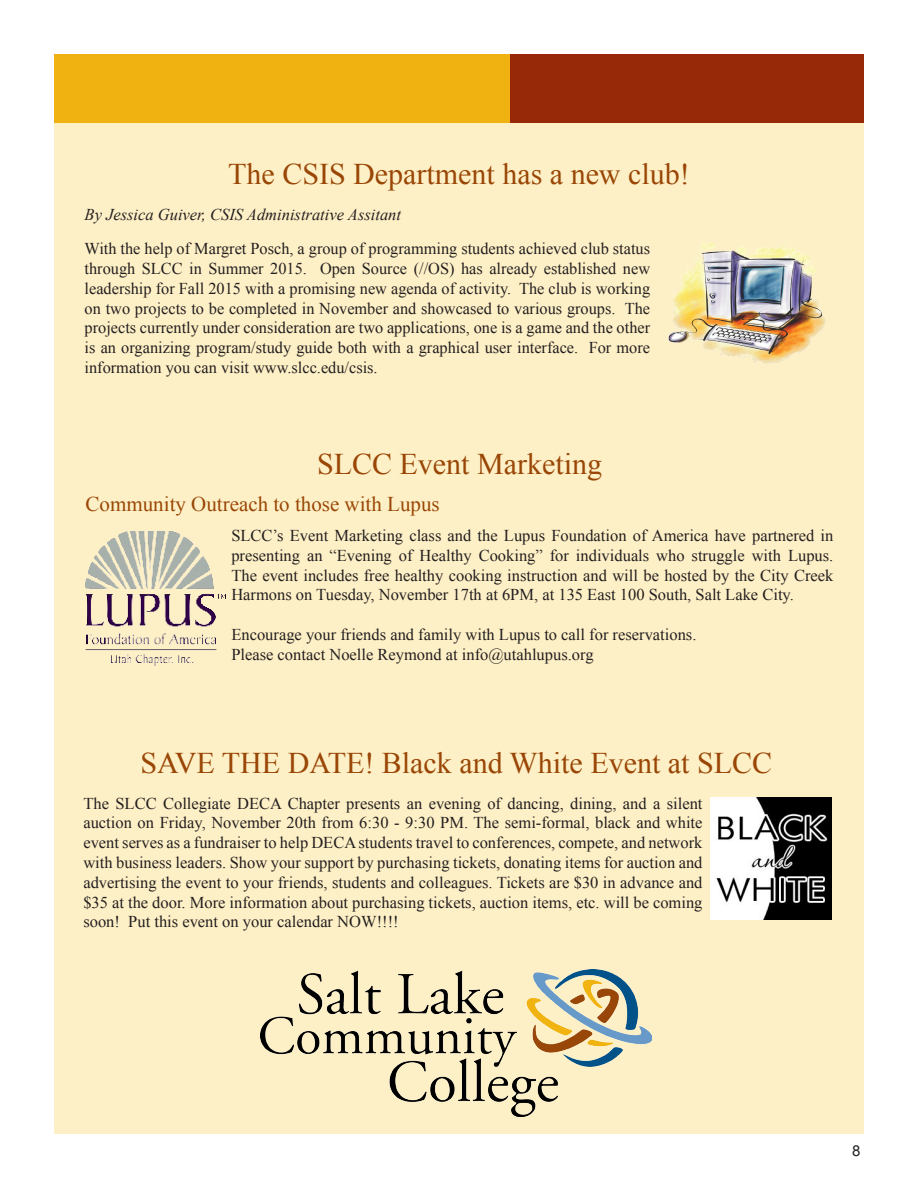
<style>
.page{position:relative;width:918px;height:1188px;background:#fff}
.page>*{position:absolute;margin:0;border:0;box-sizing:border-box;transform-origin:0 0}
.t1{font:30px "Times New Roman";color:#994606}
.t2{font:21px "Times New Roman";color:#994606}
.Normal_Type{font:16.5px/19.8px "Times New Roman";color:#231f20;text-align:justify}
.Normal_Type-2{font:italic 16.5px "Times New Roman";color:#231f20}
.t3{font:15px "Arial";color:#231f20}
</style>
<div class="page">
<div style="left:54px;top:54px;width:810px;height:1080px;background:#fef0c6"></div>
<div style="left:54px;top:54px;width:457px;height:68px;background:#efb211"></div>
<div style="left:511px;top:54px;width:353px;height:68px;background:#972808"></div>
<img style="left:86px;top:532px;width:139px;height:134px">
<img style="left:711px;top:797px;width:121px;height:123px">
<img style="left:261px;top:969px;width:391px;height:148px">
<img style="left:668px;top:242px;width:158px;height:122px">
<p class="t1" style="left:228px;top:154px;width:463px">The CSIS Department has a new club!</p>
<p class="Normal_Type-2" style="left:85px;top:204px;width:318px">By Jessica Guiver, CSIS Administrative Assitant</p>
<p class="Normal_Type" style="left:85px;top:239px;width:567px">With the help of Margret Posch, a group of programming students achieved club status through SLCC in Summer 2015. Open Source (//OS) has already established new leadership for Fall 2015 with a promising new agenda of activity. The club is working on two projects to be completed in November and showcased to various groups. The projects currently under consideration are two applications, one is a game and the other is an organizing program/study guide both with a graphical user interface. For more information you can visit www.slcc.edu/csis.</p>
<p class="t1" style="left:317px;top:444px;width:286px">SLCC Event Marketing</p>
<p class="t2" style="left:86px;top:490px;width:356px">Community Outreach to those with Lupus</p>
<p class="Normal_Type" style="left:231px;top:525px;width:604px">SLCC’s Event Marketing class and the Lupus Foundation of America have partnered in presenting an “Evening of Healthy Cooking” for individuals who struggle with Lupus.<br>The event includes free healthy cooking instruction and will be hosted by the City Creek Harmons on Tuesday, November 17th at 6PM, at 135 East 100 South, Salt Lake City.</p>
<p class="Normal_Type" style="left:231px;top:624px;width:467px">Encourage your friends and family with Lupus to call for reservations.<br>Please contact Noelle Reymond at info@utahlupus.org</p>
<p class="t1" style="left:141px;top:743px;width:633px">SAVE THE DATE! Black and White Event at SLCC</p>
<p class="Normal_Type" style="left:83px;top:793px;width:621px">The SLCC Collegiate DECA Chapter presents an evening of dancing, dining, and a silent auction on Friday, November 20th from 6:30 - 9:30 PM. The semi-formal, black and white event serves as a fundraiser to help DECA students travel to conferences, compete, and network with business leaders. Show your support by purchasing tickets, donating items for auction and advertising the event to your friends, students and colleagues. Tickets are $30 in advance and $35 at the door. More information about purchasing tickets, auction items, etc. will be coming soon! Put this event on your calendar NOW!!!!</p>
<p class="t3" style="left:852px;top:1141px;width:10px">8</p>
</div>
